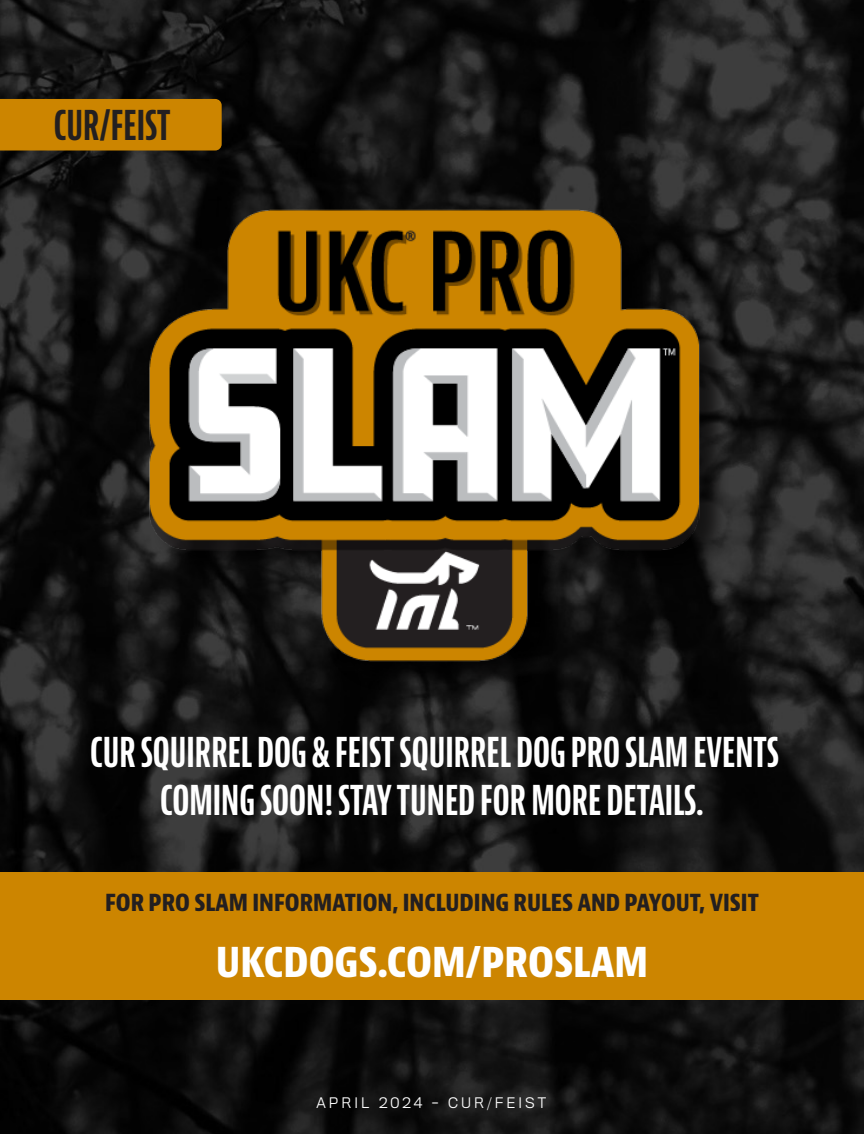
<style>
.page{position:relative;width:864px;height:1134px;background:#fff}
.page>*{position:absolute;margin:0;border:0;box-sizing:border-box;transform-origin:0 0}
.t1{font:700 extra-condensed 40.05px/48.2px "Bernina Sans";color:#fff;text-align:center}
.t2{font:700 condensed 40.05px "Bernina Sans";color:#fff}
.t3{font:700 extra-condensed 40.05px "Bernina Sans";color:#231f20}
.t4{font:700 condensed 22.95px "Bernina Sans";color:#231f20}
.t5{font:300 13.5px "Titling Gothic FB";letter-spacing:.225em;color:#fff}
</style>
<div class="page">
<img style="left:0;top:0;width:864px;height:1134px">
<img style="left:79px;top:151px;width:706px;height:570px">
<div style="left:0;top:99px;width:222px;height:52px;background:#cc8500"></div>
<div style="left:0;top:872px;width:864px;height:128px;background:#cc8500"></div>
<p class="t3" style="left:54px;top:102px;width:118px">CUR/FEIST</p>
<p class="t1" style="left:90px;top:730px;width:690px">CUR SQUIRREL DOG &amp; FEIST SQUIRREL DOG PRO SLAM EVENTS<br>COMING SOON! STAY TUNED FOR MORE DETAILS.</p>
<p class="t4" style="left:105px;top:889px;width:655px">FOR PRO SLAM INFORMATION, INCLUDING RULES AND PAYOUT, VISIT</p>
<p class="t2" style="left:216px;top:938px;width:434px">UKCDOGS.COM/PROSLAM</p>
<p class="t5" style="left:317px;top:1095px;width:231px">APRIL 2024 - CUR/FEIST</p>
</div>
